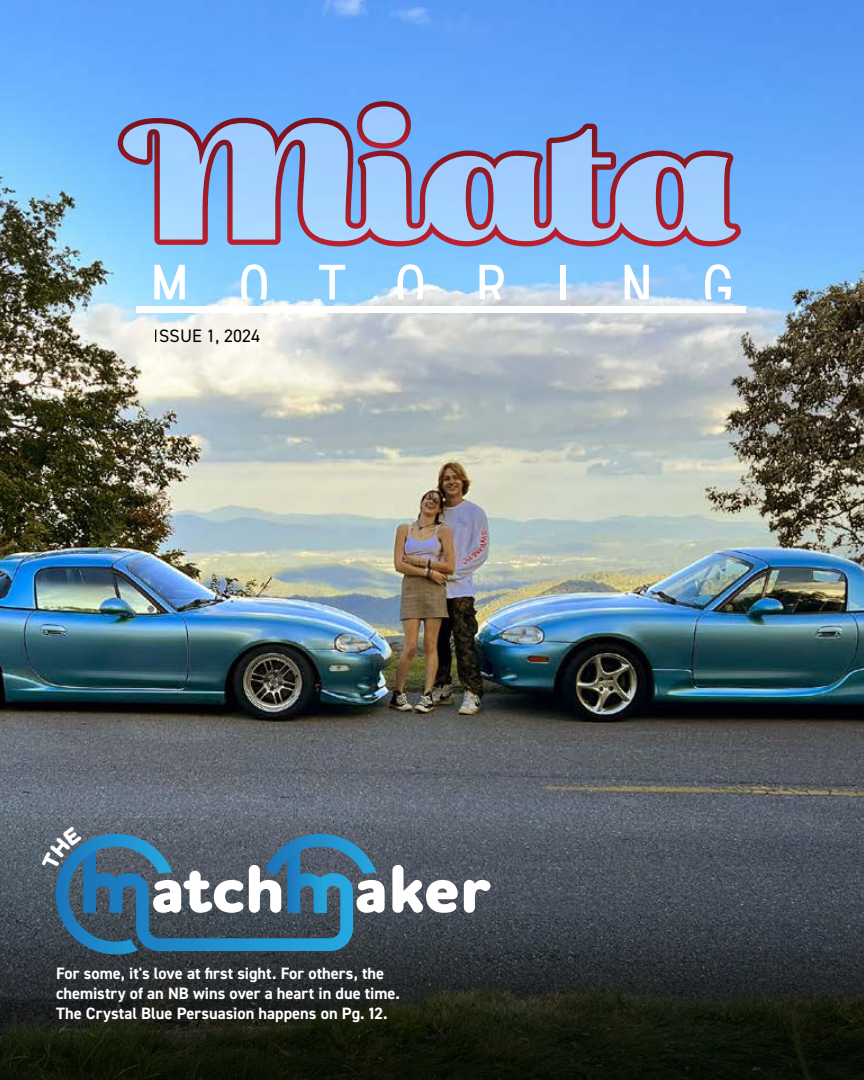
<style>
.page{position:relative;width:864px;height:1080px;background:#fff}
.page>*{position:absolute;margin:0;border:0;box-sizing:border-box;transform-origin:0 0}
.t1{font:800 68.55px "Houschka Rounded";color:#fff}
.t2{font:18px "DIN2014";letter-spacing:.01em;color:#000}
.t3{font:700 16.5px/19.8px "DIN2014";color:#fff}
</style>
<div class="page">
<img style="left:0;top:0;width:864px;height:749px">
<svg style="left:0;top:749px;width:864px;height:331px;background:#3a4041"></svg>
<svg style="left:480px;top:265px;width:24px;height:34px"></svg>
<svg style="left:397px;top:264px;width:26px;height:35px"></svg>
<svg style="left:241px;top:264px;width:26px;height:35px"></svg>
<svg style="left:319px;top:265px;width:26px;height:34px"></svg>
<svg style="left:154px;top:265px;width:31px;height:34px"></svg>
<div style="left:561px;top:265px;width:5px;height:34px;background:#fff"></div>
<svg style="left:705px;top:264px;width:26px;height:35px"></svg>
<svg style="left:625px;top:265px;width:24px;height:34px"></svg>
<div style="left:137px;top:306px;width:609px;height:7px;background:#fff"></div>
<svg style="left:357px;top:101px;width:54px;height:17px"></svg>
<svg style="left:118px;top:118px;width:623px;height:128px;background:#8385b9"></svg>
<div style="left:362px;top:107px;width:44px;height:36px;background:#9ecafd;border-radius:50%"></div>
<svg style="left:123px;top:123px;width:613px;height:118px;background:#93a9d8"></svg>
<svg style="left:42px;top:826px;width:335px;height:128px;background:#3f637c"></svg>
<p class="t2" style="left:154px;top:325px;width:108px">ISSUE 1, 2024</p>
<h1 class="t1" style="left:151px;top:845px;width:341px">atch aker</h1>
<p class="t3" style="left:56px;top:963px;width:345px">For some, it's love at first sight. For others, the chemistry of an NB wins over a heart in due time.<br>The Crystal Blue Persuasion happens on Pg. 12.</p>
</div>
